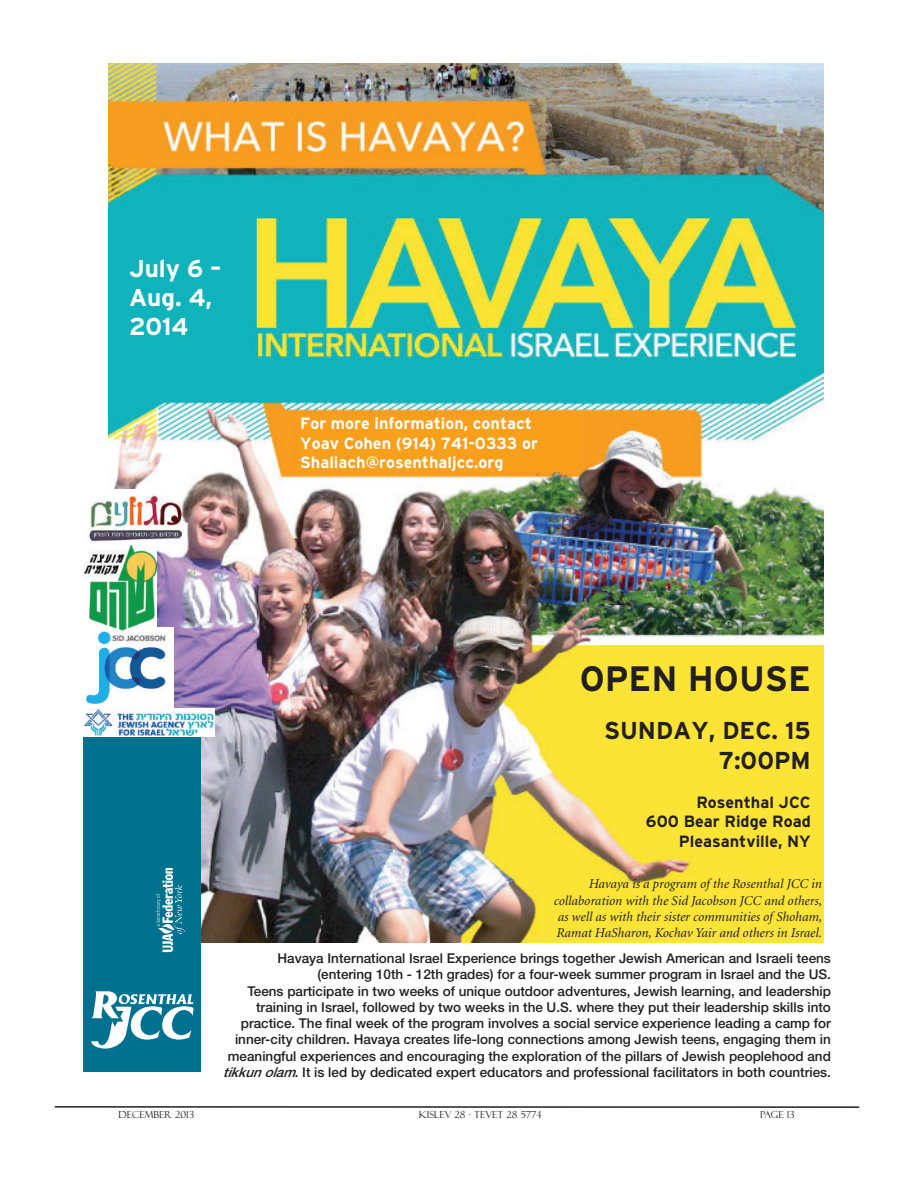
<style>
.page{position:relative;width:918px;height:1188px;background:#fff}
.page>*{position:absolute;margin:0;border:0;box-sizing:border-box;transform-origin:0 0}
.t1{font:700 35.25px "Interstate";color:#231f20}
.t2{font:700 24.45px/29.2px "Interstate";color:#231f20;text-align:right}
.t3{font:700 24.45px/29.2px "Interstate";color:#fff}
.t4{font:700 16.2px/19.5px "Interstate";color:#fff}
.t5{font:700 16.2px/19.5px "Interstate";color:#231f20;text-align:right}
.t6{font:500 13.5px/16.2px "Helvetica Neue";color:#231f20;text-align:right}
.t7{font:italic 13.5px/16.2px "Minion";color:#231f20;text-align:justify}
.t8{font:9.75px "Felix Titling";color:#231f20}
.s1{font-style:italic}
</style>
<div class="page">
<hr style="left:55px;top:1106px;width:804px;height:2px;background:#231f20">
<img style="left:108px;top:64px;width:715px;height:878px">
<div style="left:300px;top:416px;width:279px;height:56px;background:#f89f1c"></div>
<div style="left:113px;top:204px;width:135px;height:189px;background:#10b3bc"></div>
<div style="left:84px;top:736px;width:117px;height:336px;background:#00718e"></div>
<svg style="left:156px;top:868px;width:29px;height:84px"></svg>
<img style="left:91px;top:991px;width:103px;height:58px">
<img style="left:86px;top:628px;width:88px;height:80px">
<img style="left:84px;top:708px;width:131px;height:28px">
<img style="left:84px;top:545px;width:72px;height:85px">
<img style="left:89px;top:489px;width:93px;height:56px">
<h2 class="t3" style="left:129px;top:253px;width:94px">July 6 –<br>Aug. 4,<br>2014</h2>
<p class="t4" style="left:300px;top:414px;width:239px">For more information, contact<br>Yoav Cohen (914) 741-0333 or<br>Shaliach@rosenthaljcc.org</p>
<h1 class="t1" style="left:580px;top:658px;width:233px">OPEN HOUSE</h1>
<h2 class="t2" style="left:604px;top:716px;width:208px">SUNDAY, DEC. 15<br>7:00PM</h2>
<p class="t5" style="left:646px;top:792px;width:166px">Rosenthal JCC<br>600 Bear Ridge Road<br>Pleasantville, NY</p>
<p class="t7" style="left:554px;top:876px;width:270px;text-indent:35px">Havaya is a program of the Rosenthal JCC in collaboration with the Sid Jacobson JCC and others, as well as with their sister communities of Shoham, Ramat HaSharon, Kochav Yair and others in Israel.</p>
<p class="t6" style="left:223px;top:950px;width:610px">Havaya International Israel Experience brings together Jewish American and Israeli teens (entering 10th - 12th grades) for a four-week summer program in Israel and the US.<br>Teens participate in two weeks of unique outdoor adventures, Jewish learning, and leadership training in Israel, followed by two weeks in the U.S. where they put their leadership skills into practice. The final week of the program involves a social service experience leading a camp for inner-city children. Havaya creates life-long connections among Jewish teens, engaging them in meaningful experiences and encouraging the exploration of the pillars of Jewish peoplehood and <span class="s1">tikkunolam</span>. It is led by dedicated expert educators and professional facilitators in both countries.</p>
<p class="t8" style="left:119px;top:1109px;width:77px">DECEMBER 2013</p>
<p class="t8" style="left:419px;top:1109px;width:124px">KISLEV 28 - TEVET 28 5774</p>
<p class="t8" style="left:760px;top:1109px;width:36px">PAGE 13</p>
</div>
